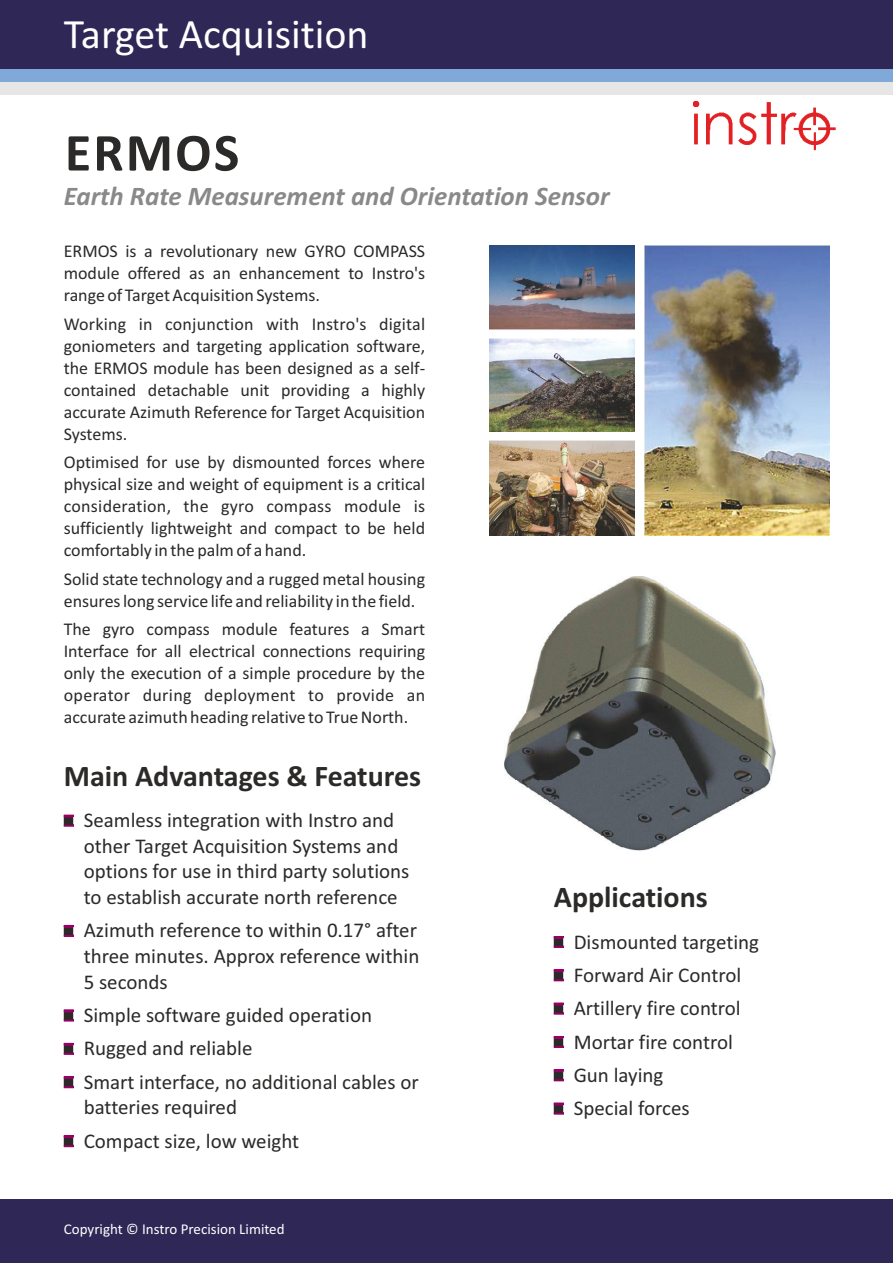
<style>
.page{position:relative;width:893px;height:1263px;background:#fff}
.page>*{position:absolute;margin:0;border:0;box-sizing:border-box;transform-origin:0 0}
.t1{font:700 54px "Calibri";letter-spacing:.04em;color:#2b2a29}
.t2{font:42px "Calibri";color:#fff}
.t3{font:700 30px "Calibri";color:#2b2a29}
.t4{font:italic 700 27px "Calibri";color:#898989}
.t5{font:21px/33.3px "Calibri";color:#2b2a29}
.t6{font:18px/21.9px "Calibri";color:#2b2a29;text-align:justify}
.t7{font:15px "Calibri";color:#fff}
</style>
<div class="page">
<div style="left:0;top:1199px;width:893px;height:64px;background:#2f2756"></div>
<img style="left:505px;top:576px;width:271px;height:274px">
<img style="left:489px;top:246px;width:145px;height:84px">
<img style="left:645px;top:246px;width:184px;height:289px">
<img style="left:489px;top:338px;width:145px;height:94px">
<img style="left:489px;top:440px;width:145px;height:95px">
<div style="left:0;top:0;width:893px;height:69px;background:#2f2756"></div>
<div style="left:0;top:69px;width:893px;height:13px;background:#80a8d9"></div>
<div style="left:0;top:82px;width:893px;height:13px;background:#e6e6e6"></div>
<img style="left:693px;top:101px;width:142px;height:49px">
<h2 class="t2" style="left:64px;top:17px;width:306px">Target Acquisition</h2>
<h1 class="t1" style="left:65px;top:130px;width:176px">ERMOS</h1>
<h3 class="t4" style="left:64px;top:185px;width:547px">Earth Rate Measurement and Orientation Sensor</h3>
<p class="t6" style="left:64px;top:242px;width:363px">ERMOS is a revolutionary new GYRO COMPASS module offered as an enhancement to Instro's range of Target Acquisition Systems.</p>
<p class="t6" style="left:64px;top:314px;width:363px">Working in conjunction with Instro's digital goniometers and targeting application software, the ERMOS module has been designed as a self&shy;contained detachable unit providing a highly accurate Azimuth Reference for Target Acquisition Systems.</p>
<p class="t6" style="left:64px;top:453px;width:363px">Optimised for use by dismounted forces where physical size and weight of equipment is a critical consideration, the gyro compass module is sufficiently lightweight and compact to be held comfortably in the palm of a hand.</p>
<p class="t6" style="left:64px;top:569px;width:363px">Solid state technology and a rugged metal housing ensures long service life and reliability in the field.</p>
<p class="t6" style="left:64px;top:620px;width:363px">The gyro compass module features a Smart Interface for all electrical connections requiring only the execution of a simple procedure by the operator during deployment to provide an accurate azimuth heading relative to True North.</p>
<h3 class="t3" style="left:64px;top:763px;width:359px">Main Advantages &amp; Features</h3>
<p class="t5" style="left:84px;top:809px;width:327px;line-height:25.7px">Seamless integration with Instro and other Target Acquisition Systems and options for use in third party solutions to establish accurate north reference</p>
<p class="t5" style="left:84px;top:919px;width:337px;line-height:25.7px;text-align:justify">Azimuth reference to within 0.17° after three minutes. Approx reference within 5 seconds</p>
<p class="t5" style="left:84px;top:1000px;width:337px">Simple software guided operation<br>Rugged and reliable<br>Smart interface, no additional cables or</p>
<p class="t5" style="left:84px;top:1092px;width:217px">batteries required<br>Compact size, low weight</p>
<p class="t7" style="left:64px;top:1223px;width:222px">Copyright © Instro Precision Limited</p>
<h3 class="t3" style="left:554px;top:885px;width:156px">Applications</h3>
<p class="t5" style="left:574px;top:926px;width:187px">Dismounted targeting<br>Forward Air Control<br>Artillery fire control<br>Mortar fire control<br>Gun laying<br>Special forces</p>
</div>
